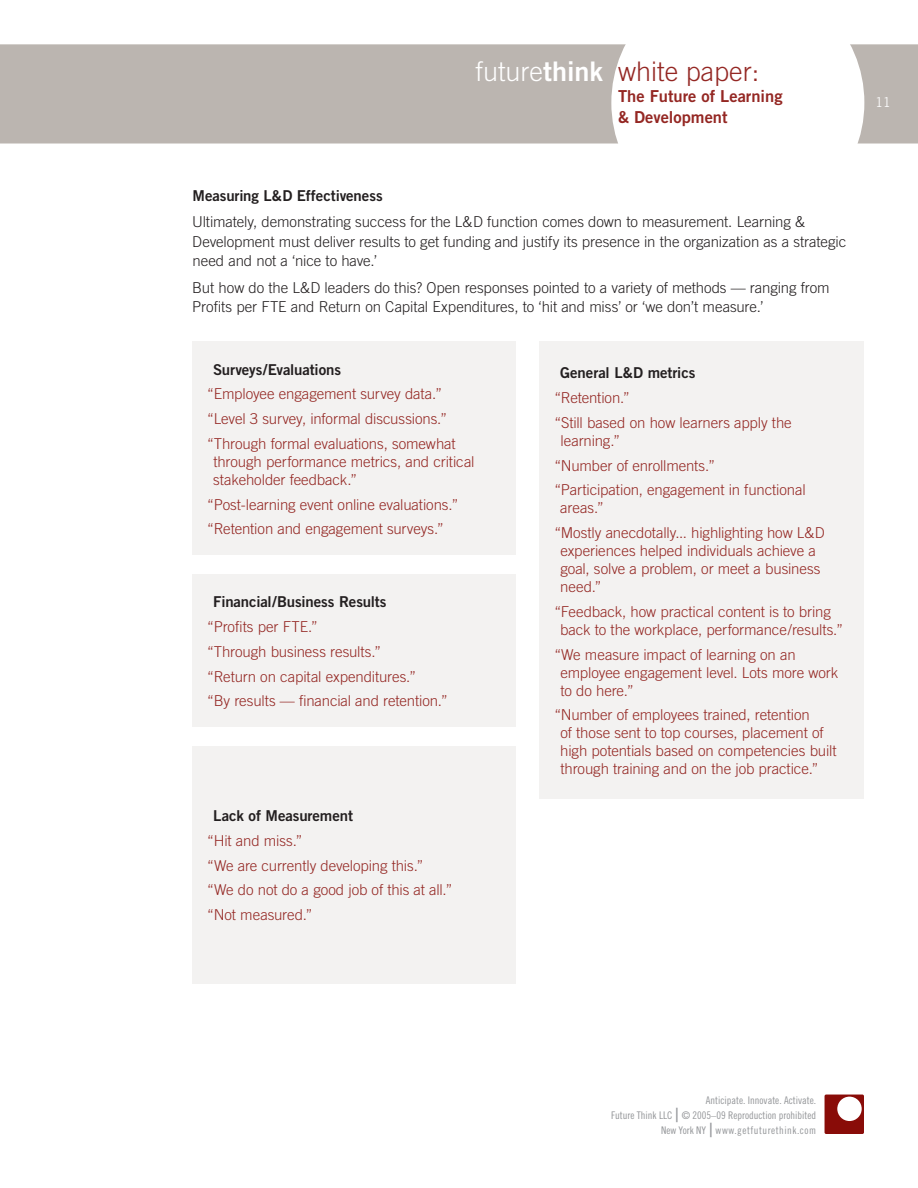
<style>
.page{position:relative;width:918px;height:1188px;background:#fff}
.page>*{position:absolute;margin:0;border:0;box-sizing:border-box;transform-origin:0 0}
.t1{font:300 27px "Trade Gothic";color:#942723}
.t2{font:16.5px/21px "Trade Gothic Bold Two";color:#942723}
.t3{font:300 15px/18px "Trade Gothic";letter-spacing:-.005em;color:#942723}
.body_text{font:300 15px/19.5px "Trade Gothic";letter-spacing:-.005em;color:#231f20}
.body_text-2{font:15px "Trade Gothic Bold Two";letter-spacing:-.01em;color:#231f20}
.t4{font:300 13.5px "Trade Gothic";color:#fff}
.t5{font:10.5px/15px "Trade Gothic Cond Eighteen";color:#939598;text-align:right}
.s1{color:#fff}
.s2{font-family:"Trade Gothic Bold Two";font-weight:400;color:#fff}
.s3{font-size:19.5px}
</style>
<div class="page">
<div style="left:0;top:44px;width:918px;height:100px;background:#bbb5b0"></div>
<svg style="left:611px;top:44px;width:253px;height:100px"></svg>
<svg style="left:825px;top:1095px;width:39px;height:39px"></svg>
<div style="left:192px;top:342px;width:324px;height:213px;background:#f3f2f1"></div>
<div style="left:192px;top:746px;width:324px;height:237px;background:#f3f2f1"></div>
<div style="left:192px;top:575px;width:324px;height:152px;background:#f3f2f1"></div>
<div style="left:539px;top:342px;width:325px;height:457px;background:#f3f2f1"></div>
<h1 class="t1" style="left:476px;top:55px;width:285px"><span class="s1">future</span><span class="s2">think</span> white paper:</h1>
<p class="t2" style="left:618px;top:85px;width:166px">The Future of Learning &amp; Development</p>
<p class="t4" style="left:876px;top:94px;width:17px">11</p>
<p class="body_text-2" style="left:193px;top:186px;width:192px">Measuring L&amp;D Effectiveness</p>
<p class="body_text" style="left:192px;top:212px;width:656px">Ultimately, demonstrating success for the L&amp;D function comes down to measurement. Learning &amp;<br>Development must deliver results to get funding and justify its presence in the organization as a strategic need and not a ‘nice to have.’</p>
<p class="body_text" style="left:192px;top:277px;width:639px">But how do the L&amp;D leaders do this? Open responses pointed to a variety of methods — ranging from<br>Profits per FTE and Return on Capital Expenditures, to ‘hit and miss’ or ‘we don’t measure.’</p>
<p class="body_text-2" style="left:213px;top:360px;width:129px">Surveys/Evaluations</p>
<p class="t3" style="left:207px;top:385px;width:236px">“Employee engagement survey data.”</p>
<p class="t3" style="left:207px;top:409px;width:241px">“Level 3 survey, informal discussions.”</p>
<p class="t3" style="left:213px;top:434px;width:263px;text-indent:-6px">“Through formal evaluations, somewhat through performance metrics, and critical stakeholder feedback.”</p>
<p class="t3" style="left:207px;top:495px;width:253px">“Post-learning event online evaluations.”</p>
<p class="t3" style="left:207px;top:520px;width:238px">“Retention and engagement surveys.”</p>
<p class="body_text-2" style="left:213px;top:593px;width:175px">Financial/Business Results</p>
<p class="t3" style="left:207px;top:618px;width:112px">“Profits per FTE.”</p>
<p class="t3" style="left:207px;top:642px;width:175px">“Through business results.”</p>
<p class="t3" style="left:207px;top:667px;width:210px">“Return on capital expenditures.”</p>
<p class="t3" style="left:207px;top:692px;width:242px">“By results — financial and retention.”</p>
<p class="body_text-2" style="left:213px;top:807px;width:141px">Lack of Measurement</p>
<p class="t3" style="left:207px;top:831px;width:97px">“Hit and miss.”</p>
<p class="t3" style="left:207px;top:856px;width:218px">“We are currently developing this.”</p>
<p class="t3" style="left:207px;top:881px;width:247px">“We do not do a good job of this at all.”</p>
<p class="t3" style="left:207px;top:906px;width:107px">“Not measured.”</p>
<p class="body_text-2" style="left:560px;top:364px;width:137px">General L&amp;D metrics</p>
<p class="t3" style="left:554px;top:389px;width:77px">“Retention.”</p>
<p class="t3" style="left:560px;top:413px;width:233px;text-indent:-6px">“Still based on how learners apply the learning.”</p>
<p class="t3" style="left:554px;top:456px;width:162px">“Number of enrollments.”</p>
<p class="t3" style="left:560px;top:481px;width:247px;text-indent:-6px">“Participation, engagement in functional areas.”</p>
<p class="t3" style="left:560px;top:524px;width:266px;text-indent:-6px">“Mostly anecdotally... highlighting how L&amp;D experiences helped individuals achieve a goal, solve a problem, or meet a business need.”</p>
<p class="t3" style="left:560px;top:602px;width:284px;text-indent:-6px">“Feedback, how practical content is to bring back to the workplace, performance/results.”</p>
<p class="t3" style="left:560px;top:645px;width:279px;text-indent:-6px">“We measure impact of learning on an employee engagement level. Lots more work to do here.”</p>
<p class="t3" style="left:560px;top:706px;width:278px;text-indent:-6px">“Number of employees trained, retention<br>of those sent to top courses, placement of high potentials based on competencies built through training and on the job practice.”</p>
<p class="t5" style="left:611px;top:1093px;width:206px">Anticipate. Innovate. Activate.<br>Future Think LLC <span class="s3">|</span> © 2005–09 Reproduction prohibited<br>New York NY <span class="s3">|</span> www.getfuturethink.com</p>
</div>
